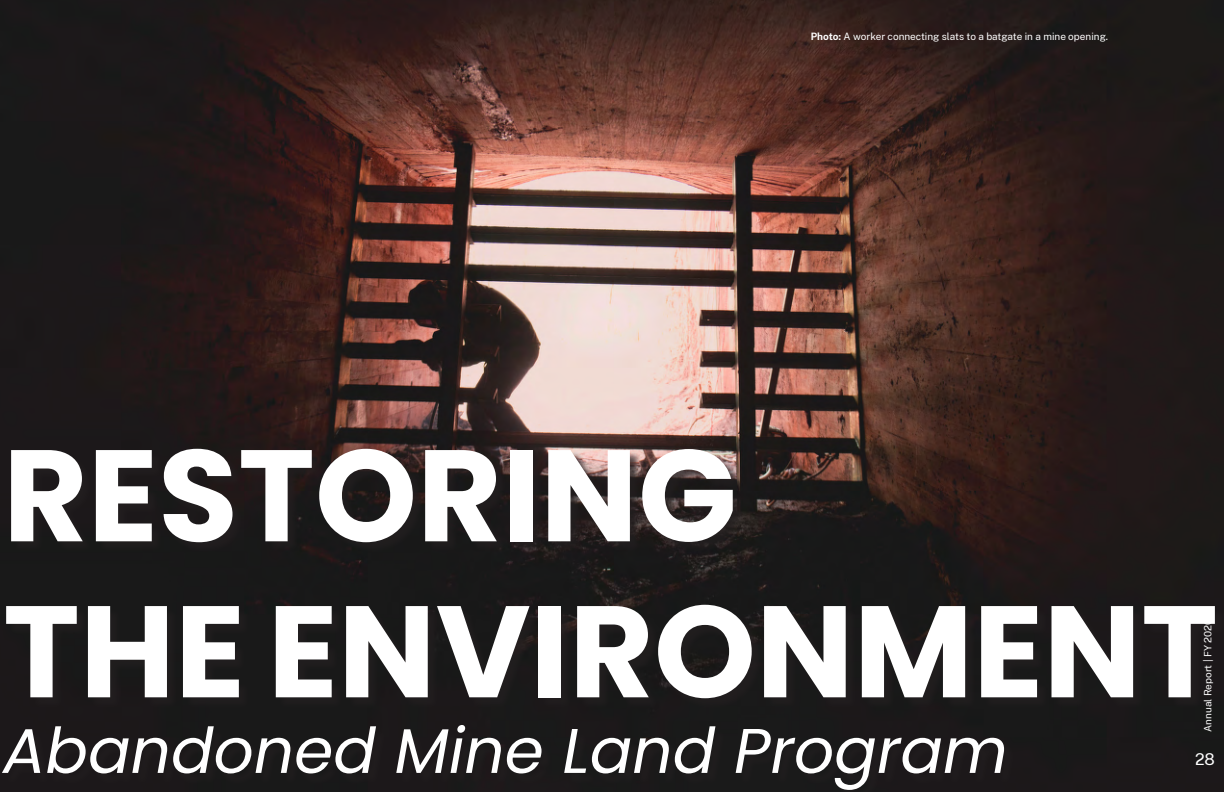
<style>
.page{position:relative;width:1224px;height:792px;background:#fff}
.page>*{position:absolute;margin:0;border:0;box-sizing:border-box;transform-origin:0 0}
.Body_Text{font:700 130px/156px "Poppins";color:#fff}
.Body_Text-2{font:italic 63px "Poppins";color:#fff}
.t1{font:16px "Public Sans";color:#fff}
.Body_Text-3{font:10px "Public Sans";color:#fff}
.s1{font-weight:700}
</style>
<div class="page">
<img style="left:0;top:0;width:1224px;height:792px">
<div style="left:4px;top:450px;width:1220px;height:342px;background:#231f20;opacity:.75"></div>
<p class="Body_Text-3" style="left:811px;top:29px;width:299px"><span class="s1">Photo:</span> A worker connecting slats to a batgate in a mine opening.</p>
<p class="Body_Text" style="left:3px;top:418px;width:1216px">RESTORING<br>THE ENVIRONMENT</p>
<p class="Body_Text-2" style="left:3px;top:714px;width:1006px">Abandoned Mine Land Program</p>
<p class="Body_Text-3" style="left:1201px;top:732px;width:115px;rotate:-90deg">Annual Report | FY 2020</p>
<h3 class="t1" style="left:1195px;top:748px;width:21px">28</h3>
</div>
